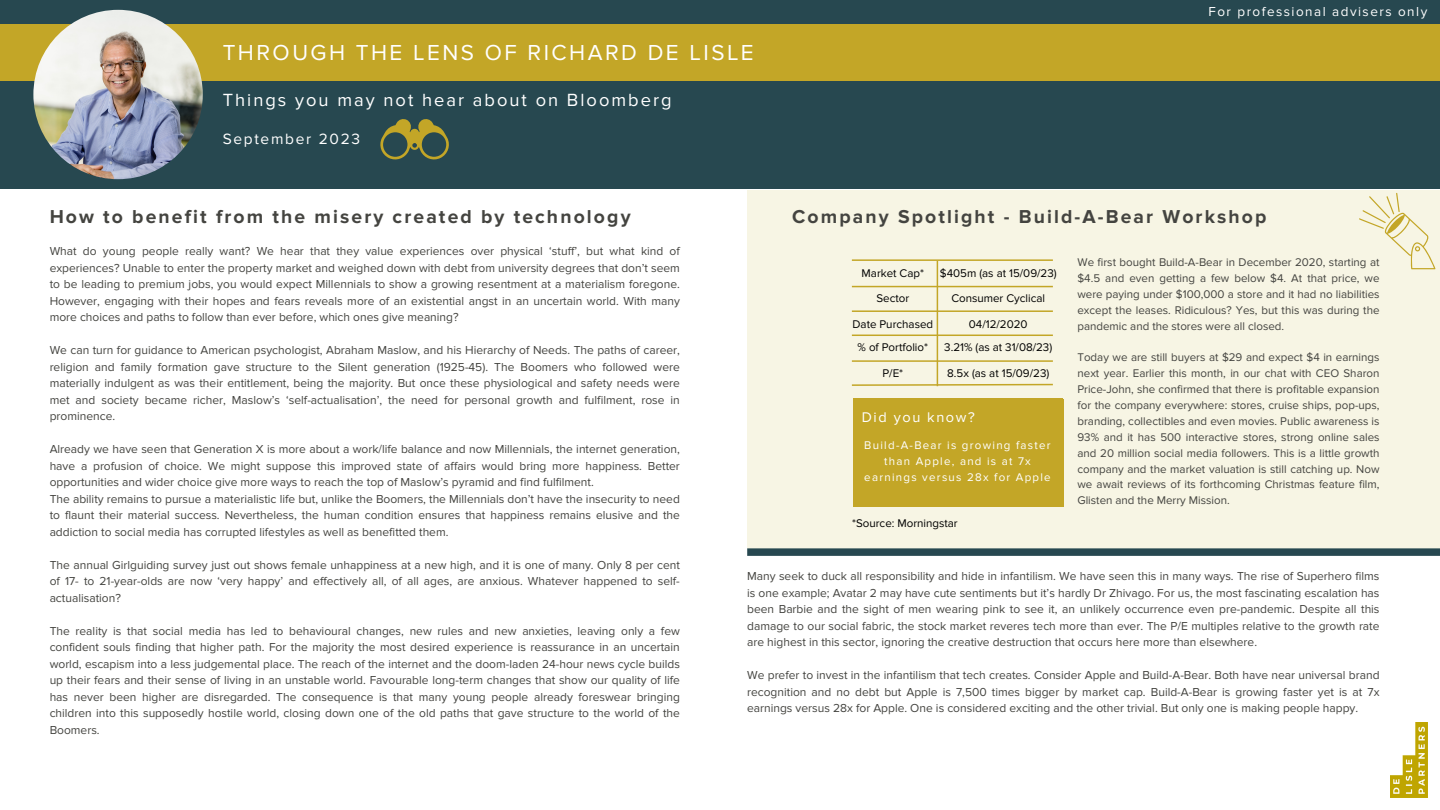
<style>
.page{position:relative;width:1440px;height:810px;background:#fff}
.page>*{position:absolute;margin:0;border:0;box-sizing:border-box;transform-origin:0 0}
.t1{font:22.5px "Proxima Nova";letter-spacing:.11em;color:#fff}
.t2{font:700 19.4px "Proxima Nova";letter-spacing:.11em;color:#444440}
.t3{font:18.3px "Proxima Nova";letter-spacing:.11em;color:#fff}
.t4{font:15.5px "Proxima Nova A";letter-spacing:.11em;color:#fff}
.t5{font:14.5px "Proxima Nova";letter-spacing:.11em;color:#fff}
.t6{font:13.5px "Proxima Nova";letter-spacing:.11em;color:#fff}
.t7{font:12px/16.5px "Proxima Nova";color:#444440;text-align:justify}
.t8{font:11.5px/15.9px "Proxima Nova";color:#444440;text-align:justify}
.t9{font:11.5px "Proxima Nova";color:#000}
.t10{font:11.5px/15.8px "Proxima Nova";letter-spacing:.11em;color:#fff;text-align:center}
</style>
<div class="page">
<div style="left:0;top:0;width:1440px;height:189px;background:#274850"></div>
<div style="left:0;top:24px;width:1440px;height:57px;background:#c3a627"></div>
<img style="left:33px;top:10px;width:170px;height:169px;border-radius:50%">
<svg style="left:380px;top:119px;width:69px;height:41px"></svg>
<div style="left:747px;top:190px;width:693px;height:358px;background:#f7f5e4"></div>
<img style="left:1390px;top:722px;width:38px;height:76px">
<hr style="left:852px;top:259px;width:201px;height:2px;background:#c3a627">
<hr style="left:852px;top:286px;width:201px;height:1px;background:#c3a627">
<hr style="left:852px;top:310px;width:201px;height:2px;background:#c3a627">
<hr style="left:852px;top:335px;width:201px;height:1px;background:#c3a627">
<hr style="left:852px;top:360px;width:201px;height:2px;background:#c3a627">
<svg style="left:851px;top:383px;width:202px;height:4px"></svg>
<hr style="left:937px;top:261px;width:1px;height:125px;background:#c3a627">
<div style="left:854px;top:399px;width:209px;height:108px;background:#c3a627"></div>
<div style="left:747px;top:548px;width:693px;height:8px;background:#274850"></div>
<svg style="left:1359px;top:193px;width:76px;height:76px"></svg>
<p class="t1" style="left:223px;top:40px;width:533px">THROUGH THE LENS OF RICHARD DE LISLE</p>
<p class="t3" style="left:223px;top:89px;width:450px">Things you may not hear about on Bloomberg</p>
<p class="t4" style="left:223px;top:129px;width:139px">September 2023</p>
<p class="t2" style="left:50px;top:206px;width:582px">How to benefit from the misery created by technology</p>
<p class="t6" style="left:1209px;top:3px;width:220px">For professional advisers only</p>
<p class="t2" style="left:792px;top:206px;width:476px">Company Spotlight - Build-A-Bear Workshop</p>
<p class="t7" style="left:50px;top:243px;width:632px">What do young people really want? We hear that they value experiences over physical ‘stuff’, but what kind of experiences? Unable to enter the property market and weighed down with debt from university degrees that don’t seem to be leading to premium jobs, you would expect Millennials to show a growing resentment at a materialism foregone.<br>However, engaging with their hopes and fears reveals more of an existential angst in an uncertain world. With many more choices and paths to follow than ever before, which ones give meaning?</p>
<p class="t7" style="left:50px;top:342px;width:632px">We can turn for guidance to American psychologist, Abraham Maslow, and his Hierarchy of Needs. The paths of career, religion and family formation gave structure to the Silent generation (1925-45). The Boomers who followed were materially indulgent as was their entitlement, being the majority. But once these physiological and safety needs were met and society became richer, Maslow’s ‘self-actualisation’, the need for personal growth and fulfilment, rose in prominence.</p>
<p class="t7" style="left:50px;top:441px;width:632px">Already we have seen that Generation X is more about a work/life balance and now Millennials, the internet generation, have a profusion of choice. We might suppose this improved state of affairs would bring more happiness. Better opportunities and wider choice give more ways to reach the top of Maslow’s pyramid and find fulfilment.</p>
<p class="t7" style="left:50px;top:491px;width:632px">The ability remains to pursue a materialistic life but, unlike the Boomers, the Millennials don’t have the insecurity to need to flaunt their material success. Nevertheless, the human condition ensures that happiness remains elusive and the addiction to social media has corrupted lifestyles as well as benefitted them.</p>
<p class="t7" style="left:50px;top:557px;width:632px">The annual Girlguiding survey just out shows female unhappiness at a new high, and it is one of many. Only 8 per cent of 17- to 21-year-olds are now ‘very happy’ and effectively all, of all ages, are anxious. Whatever happened to self&shy;actualisation?</p>
<p class="t7" style="left:50px;top:623px;width:632px">The reality is that social media has led to behavioural changes, new rules and new anxieties, leaving only a few confident souls finding that higher path. For the majority the most desired experience is reassurance in an uncertain world, escapism into a less judgemental place. The reach of the internet and the doom-laden 24-hour news cycle builds up their fears and their sense of living in an unstable world. Favourable long-term changes that show our quality of life has never been higher are disregarded. The consequence is that many young people already foreswear bringing children into this supposedly hostile world, closing down one of the old paths that gave structure to the world of the Boomers.</p>
<p class="t9" style="left:862px;top:266px;width:64px">Market Cap*</p>
<p class="t9" style="left:876px;top:292px;width:34px">Sector</p>
<p class="t9" style="left:853px;top:317px;width:82px">Date Purchased</p>
<p class="t9" style="left:940px;top:266px;width:118px">$405m (as at 15/09/23)</p>
<p class="t9" style="left:951px;top:292px;width:95px">Consumer Cyclical</p>
<p class="t9" style="left:969px;top:317px;width:60px">04/12/2020</p>
<p class="t9" style="left:858px;top:340px;width:72px">% of Portfolio*</p>
<p class="t9" style="left:944px;top:340px;width:109px">3.21% (as at 31/08/23)</p>
<p class="t9" style="left:947px;top:367px;width:104px">8.5x (as at 15/09/23)</p>
<p class="t9" style="left:882px;top:367px;width:22px">P/E*</p>
<p class="t5" style="left:862px;top:409px;width:114px">Did you know?</p>
<p class="t10" style="left:864px;top:438px;width:188px">Build-A-Bear is growing faster than Apple, and is at 7x earnings versus 28x for Apple</p>
<p class="t9" style="left:852px;top:517px;width:107px">*Source: Morningstar</p>
<p class="t8" style="left:1077px;top:255px;width:304px">We first bought Build-A-Bear in December 2020, starting at $4.5 and even getting a few below $4. At that price, we were paying under $100,000 a store and it had no liabilities except the leases. Ridiculous? Yes, but this was during the pandemic and the stores were all closed.</p>
<p class="t8" style="left:1077px;top:350px;width:304px">Today we are still buyers at $29 and expect $4 in earnings next year. Earlier this month, in our chat with CEO Sharon Price-John, she confirmed that there is profitable expansion for the company everywhere: stores, cruise ships, pop-ups, branding, collectibles and even movies. Public awareness is 93% and it has 500 interactive stores, strong online sales and 20 million social media followers. This is a little growth company and the market valuation is still catching up. Now we await reviews of its forthcoming Christmas feature film, Glisten and the Merry Mission.</p>
<p class="t7" style="left:747px;top:568px;width:634px">Many seek to duck all responsibility and hide in infantilism. We have seen this in many ways. The rise of Superhero films is one example; Avatar 2 may have cute sentiments but it’s hardly Dr Zhivago. For us, the most fascinating escalation has been Barbie and the sight of men wearing pink to see it, an unlikely occurrence even pre-pandemic. Despite all this damage to our social fabric, the stock market reveres tech more than ever. The P/E multiples relative to the growth rate are highest in this sector, ignoring the creative destruction that occurs here more than elsewhere.</p>
<p class="t7" style="left:747px;top:667px;width:634px">We prefer to invest in the infantilism that tech creates. Consider Apple and Build-A-Bear. Both have near universal brand recognition and no debt but Apple is 7,500 times bigger by market cap. Build-A-Bear is growing faster yet is at 7x earnings versus 28x for Apple. One is considered exciting and the other trivial. But only one is making people happy.</p>
</div>
